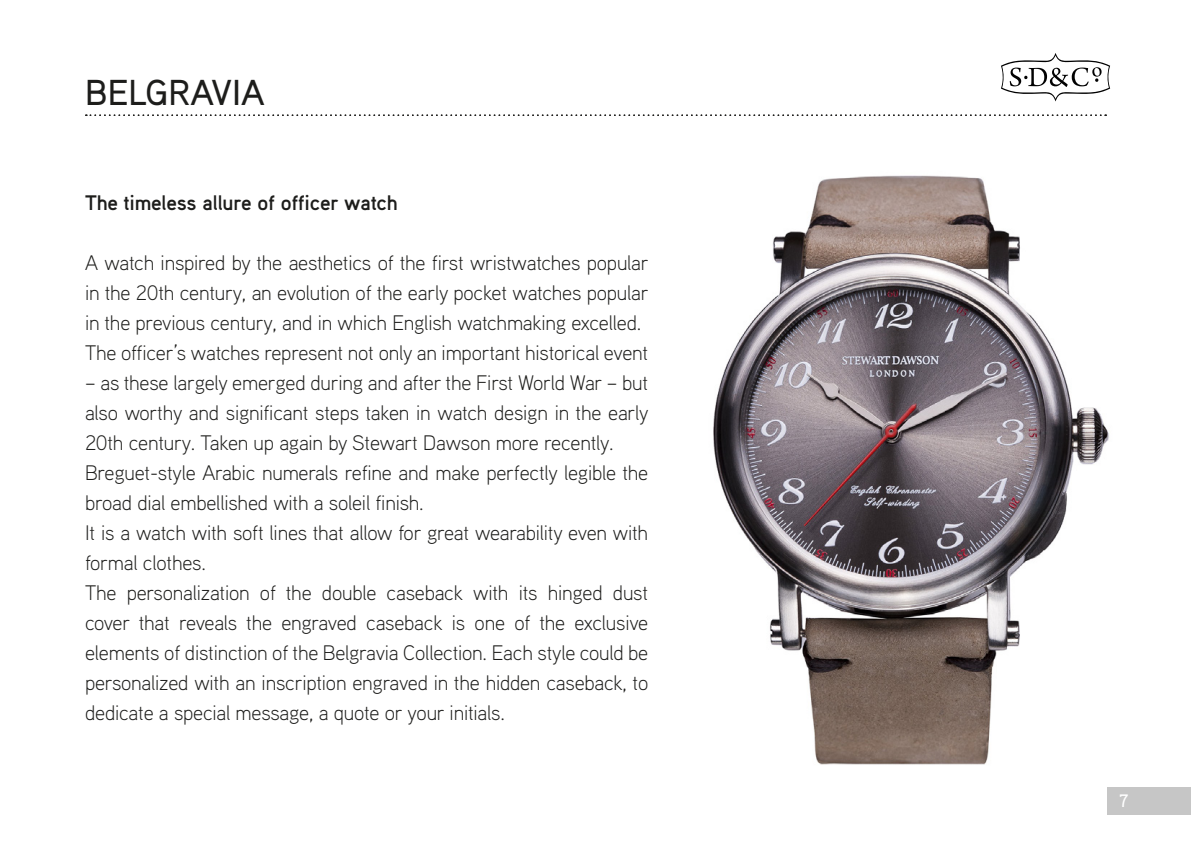
<style>
.page{position:relative;width:1191px;height:851px;background:#fff}
.page>*{position:absolute;margin:0;border:0;box-sizing:border-box;transform-origin:0 0}
.t1{font:500 36px "Aaux Pro";color:#1d1d1b}
.t2{font:300 21px/30px "Aaux Pro";letter-spacing:-.01em;color:#1d1d1b}
.t3{font:700 21px "Aaux Pro";letter-spacing:-.01em;color:#1d1d1b}
.t4{font:500 18px "Aaux Pro";color:#fff}
</style>
<div class="page">
<img style="left:713px;top:175px;width:455px;height:640px">
<div style="left:1107px;top:787px;width:84px;height:27px;background:#c6c6c6"></div>
<svg style="left:1001px;top:53px;width:109px;height:49px"></svg>
<svg style="left:86px;top:114px;width:1020px;height:2px"></svg>
<h1 class="t1" style="left:85px;top:70px;width:181px">BELGRAVIA</h1>
<p class="t3" style="left:85px;top:189px;width:314px">The timeless allure of officer watch</p>
<p class="t2" style="left:85px;top:247px;width:565px">A watch inspired by the aesthetics of the first wristwatches popular in the 20th century, an evolution of the early pocket watches popular in the previous century, and in which English watchmaking excelled.<br>The officer’s watches represent not only an important historical event</p>
<p class="t2" style="left:85px;top:367px;width:565px">– as these largely emerged during and after the First World War – but also worthy and significant steps taken in watch design in the early 20th century. Taken up again by Stewart Dawson more recently.<br>Breguet-style Arabic numerals refine and make perfectly legible the broad dial embellished with a soleil finish.<br>It is a watch with soft lines that allow for great wearability even with formal clothes.<br>The personalization of the double caseback with its hinged dust cover that reveals the engraved caseback is one of the exclusive elements of distinction of the Belgravia Collection. Each style could be personalized with an inscription engraved in the hidden caseback, to dedicate a special message, a quote or your initials.</p>
<p class="t4" style="left:1119px;top:789px;width:10px">7</p>
</div>
